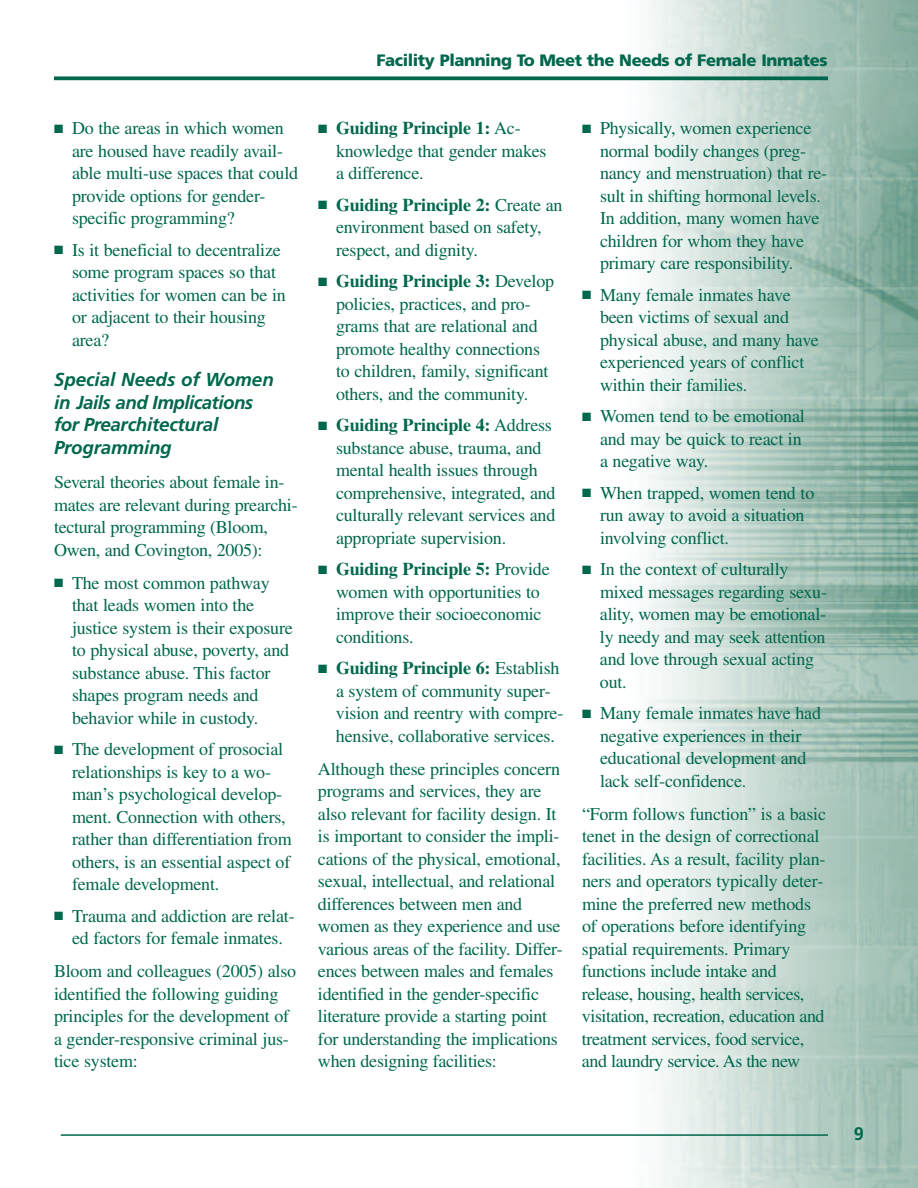
<style>
.page{position:relative;width:918px;height:1188px;background:#fff}
.page>*{position:absolute;margin:0;border:0;box-sizing:border-box;transform-origin:0 0}
.t1{font:italic 700 18.75px/22.5px "Frutiger";letter-spacing:-.01em;color:#01674d}
.t2{font:700 18.15px "Frutiger";color:#01674d}
.t3{font:18px/22.5px "Times";letter-spacing:-.01em;color:#01674d}
.t4{font:900 16.5px "Frutiger";letter-spacing:-.025em;color:#01674d}
.s1{font-weight:700}
</style>
<div class="page">
<img style="left:608px;top:0;width:310px;height:1188px">
<svg style="left:54px;top:76px;width:774px;height:4px;background:#1c7760"></svg>
<hr style="left:61px;top:1134px;width:767px;height:2px;background:#01674d">
<p class="t4" style="left:376px;top:54px;width:453px">Facility Planning To Meet the Needs of Female Inmates</p>
<p class="t3" style="left:72px;top:119px;width:228px;text-indent:-18px">❋ Do the areas in which women are housed have readily avail&shy;able multi-use spaces that could provide options for gender&shy;specific programming?</p>
<p class="t3" style="left:72px;top:240px;width:215px;text-indent:-18px">❋ Is it beneficial to decentralize some program spaces so that activities for women can be in or adjacent to their housing area?</p>
<h3 class="t1" style="left:54px;top:370px;width:221px">Special Needs of Women in Jails and Implications for Prearchitectural<br>Programming</h3>
<p class="t3" style="left:54px;top:473px;width:245px">Several theories about female in&shy;mates are relevant during prearchi&shy;tectural programming (Bloom,<br>Owen, and Covington, 2005):</p>
<p class="t3" style="left:72px;top:573px;width:222px;text-indent:-18px">❋ The most common pathway that leads women into the justice system is their exposure to physical abuse, poverty, and substance abuse. This factor shapes program needs and behavior while in custody.</p>
<p class="t3" style="left:72px;top:740px;width:221px;text-indent:-18px">❋ The development of prosocial relationships is key to a wo&shy;man’s psychological develop&shy;ment. Connection with others, rather than differentiation from others, is an essential aspect of female development.</p>
<p class="t3" style="left:54px;top:906px;width:242px;text-align:center">❋ Trauma and addiction are relat&shy;ed factors for female inmates.</p>
<p class="t3" style="left:54px;top:962px;width:244px">Bloom and colleagues (2005) also identified the following guiding principles for the development of a gender-responsive criminal jus&shy;tice system:</p>
<p class="t3" style="left:336px;top:119px;width:212px;text-indent:-18px">❋ <span class="s1">Guiding Principle 1:</span> Ac&shy;knowledge that gender makes a difference.</p>
<p class="t3" style="left:336px;top:195px;width:228px;text-indent:-18px">❋ <span class="s1">Guiding Principle 2:</span> Create an environment based on safety, respect, and dignity.</p>
<p class="t3" style="left:336px;top:272px;width:220px;text-indent:-18px">❋ <span class="s1">Guiding Principle 3:</span> Develop policies, practices, and pro&shy;grams that are relational and promote healthy connections to children, family, significant others, and the community.</p>
<p class="t3" style="left:336px;top:416px;width:221px;text-indent:-18px">❋ <span class="s1">Guiding Principle 4:</span> Address substance abuse, trauma, and mental health issues through comprehensive, integrated, and culturally relevant services and appropriate supervision.</p>
<p class="t3" style="left:336px;top:560px;width:215px;text-indent:-18px">❋ <span class="s1">Guiding Principle 5:</span> Provide women with opportunities to improve their socioeconomic conditions.</p>
<p class="t3" style="left:336px;top:659px;width:229px;text-indent:-18px">❋ <span class="s1">Guiding Principle 6:</span> Establish a system of community super&shy;vision and reentry with compre&shy;hensive, collaborative services.</p>
<p class="t3" style="left:318px;top:759px;width:246px">Although these principles concern programs and services, they are also relevant for facility design. It is important to consider the impli&shy;cations of the physical, emotional, sexual, intellectual, and relational differences between men and women as they experience and use various areas of the facility. Differ&shy;ences between males and females identified in the gender-specific literature provide a starting point for understanding the implications when designing facilities:</p>
<p class="t3" style="left:600px;top:119px;width:229px;text-indent:-18px">❋ Physically, women experience normal bodily changes (preg&shy;nancy and menstruation) that re&shy;sult in shifting hormonal levels.<br>In addition, many women have children for whom they have primary care responsibility.</p>
<p class="t3" style="left:600px;top:285px;width:220px;text-indent:-18px">❋ Many female inmates have been victims of sexual and physical abuse, and many have experienced years of conflict within their families.</p>
<p class="t3" style="left:600px;top:407px;width:206px;text-indent:-18px">❋ Women tend to be emotional and may be quick to react in a negative way.</p>
<p class="t3" style="left:600px;top:483px;width:216px;text-indent:-18px">❋ When trapped, women tend to run away to avoid a situation involving conflict.</p>
<p class="t3" style="left:600px;top:560px;width:229px;text-indent:-18px">❋ In the context of culturally mixed messages regarding sexu&shy;ality, women may be emotional&shy;ly needy and may seek attention and love through sexual acting out.</p>
<p class="t3" style="left:600px;top:704px;width:223px;text-indent:-18px">❋ Many female inmates have had negative experiences in their educational development and lack self-confidence.</p>
<p class="t3" style="left:582px;top:804px;width:246px">“Form follows function” is a basic tenet in the design of correctional facilities. As a result, facility plan&shy;ners and operators typically deter&shy;mine the preferred new methods of operations before identifying spatial requirements. Primary functions include intake and release, housing, health services, visitation, recreation, education and treatment services, food service, and laundry service. As the new</p>
<p class="t2" style="left:854px;top:1126px;width:12px">9</p>
</div>
